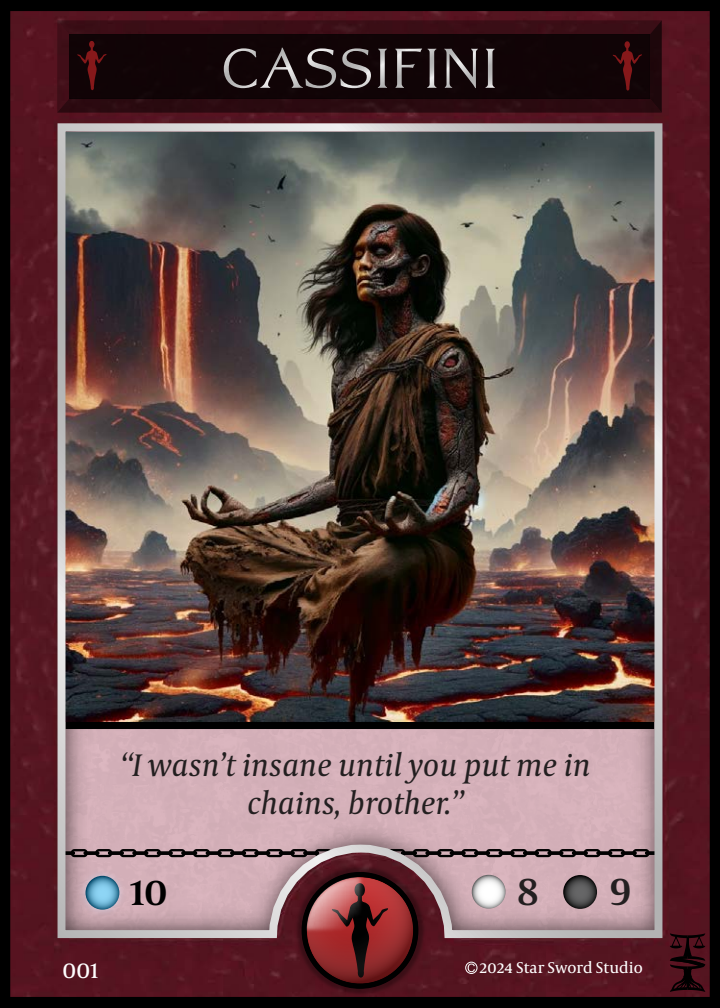
<style>
.page{position:relative;width:720px;height:1008px;background:#fff}
.page>*{position:absolute;margin:0;border:0;box-sizing:border-box;transform-origin:0 0}
.t1{font:600 40px "Capitolium News 2";color:#000}
.t2{font:600 40px "Capitolium News 2";color:#231f20}
.t3{font:italic 32px/38.4px "Capitolium News 2";color:#231f20;text-align:center}
.t4{font:24px "Capitolium News 2";color:#fff}
.t5{font:16px "Capitolium News 2";color:#fff}
</style>
<div class="page">
<img style="left:0;top:0;width:720px;height:945px">
<svg style="left:57px;top:20px;width:605px;height:93px;background:#261013"></svg>
<img style="left:0;top:945px;width:720px;height:63px">
<p class="t3" style="left:120px;top:744px;width:472px">“I wasn’t insane until you put me in chains, brother.”</p>
<p class="t1" style="left:130px;top:863px;width:39px">10</p>
<p class="t2" style="left:517px;top:863px;width:23px">8</p>
<p class="t2" style="left:610px;top:861px;width:24px">9</p>
<p class="t4" style="left:63px;top:953px;width:37px">001</p>
<p class="t5" style="left:480px;top:956px;width:165px">2024 Star Sword Studio</p>
</div>
